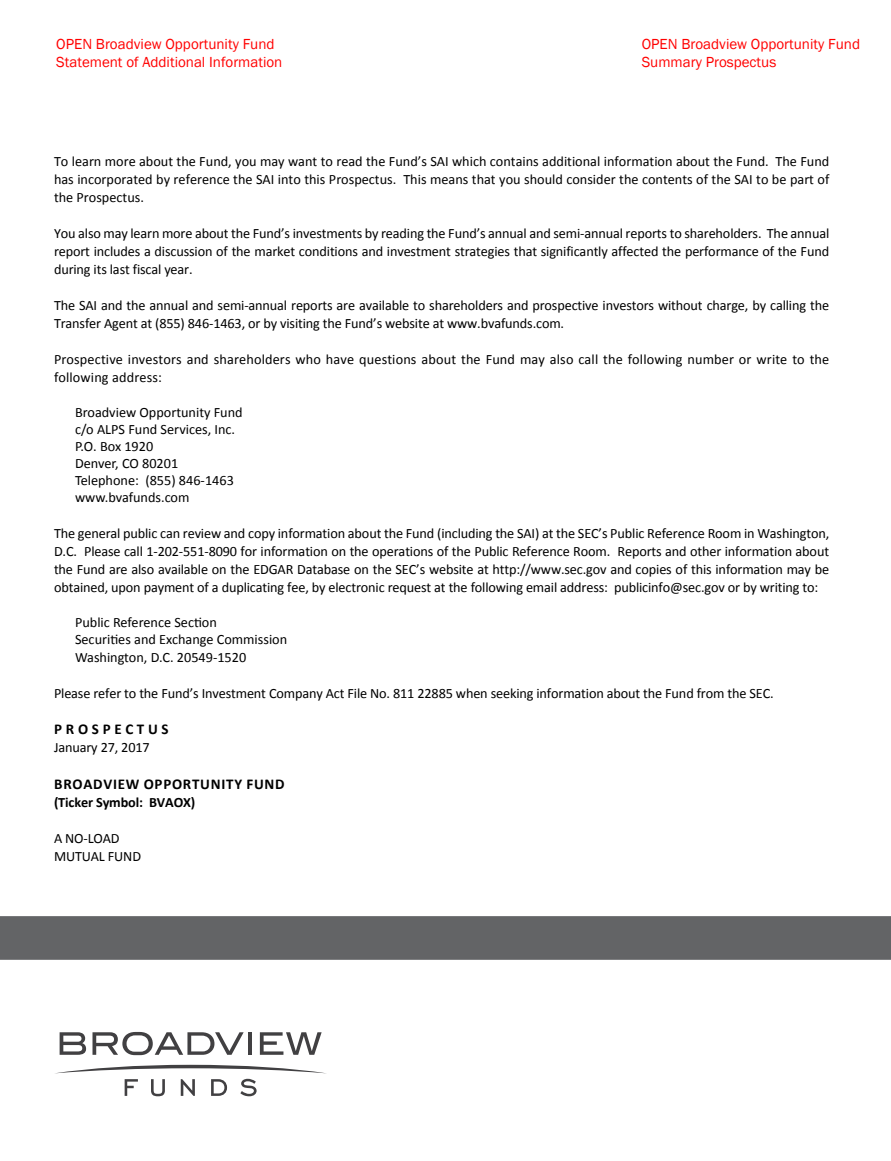
<style>
.page{position:relative;width:891px;height:1161px;background:#fff}
.page>*{position:absolute;margin:0;border:0;box-sizing:border-box;transform-origin:0 0}
.t1{font:15px/18px "Franklin Gothic";color:#f00}
.t2{font:700 15px "Calibri";letter-spacing:.05em;color:#000}
.t3{font:14.25px/18px "Calibri";letter-spacing:-.01em;color:#000}
.t4{font:14.25px/18px "Calibri";letter-spacing:.01em;color:#000}
.t5{font:700 14.25px "Calibri";letter-spacing:-.01em;color:#000}
</style>
<div class="page">
<svg style="left:60px;top:1032px;width:26px;height:23px"></svg>
<hr style="left:249px;top:1032px;width:3px;height:23px;background:#414042">
<svg style="left:260px;top:1032px;width:62px;height:23px"></svg>
<svg style="left:93px;top:1032px;width:151px;height:23px"></svg>
<svg style="left:57px;top:1065px;width:267px;height:8px"></svg>
<svg style="left:125px;top:1079px;width:13px;height:17px"></svg>
<svg style="left:151px;top:1079px;width:14px;height:17px"></svg>
<svg style="left:181px;top:1079px;width:14px;height:17px"></svg>
<svg style="left:211px;top:1079px;width:16px;height:17px"></svg>
<svg style="left:240px;top:1079px;width:17px;height:17px"></svg>
<div style="left:0;top:916px;width:891px;height:44px;background:#636466"></div>
<p class="t1" style="left:56px;top:35px;width:228px">OPEN Broadview Opportunity Fund<br>Statement of Additional Information</p>
<p class="t1" style="left:642px;top:35px;width:220px">OPEN Broadview Opportunity Fund<br>Summary Prospectus</p>
<p class="t3" style="left:54px;top:152px;width:777px;text-align:justify">To learn more about the Fund, you may want to read the Fund’s SAI which contains additional information about the Fund. The Fund has incorporated by reference the SAI into this Prospectus. This means that you should consider the contents of the SAI to be part of the Prospectus.</p>
<p class="t3" style="left:54px;top:224px;width:777px;text-align:justify">You also may learn more about the Fund’s investments by reading the Fund’s annual and semi-annual reports to shareholders. The annual report includes a discussion of the market conditions and investment strategies that significantly affected the performance of the Fund during its last fiscal year.</p>
<p class="t3" style="left:54px;top:296px;width:777px">The SAI and the annual and semi-annual reports are available to shareholders and prospective investors without charge, by calling the<br>Transfer Agent at (855) 846-1463, or by visiting the Fund’s website at www.bvafunds.com.</p>
<p class="t4" style="left:54px;top:350px;width:777px">Prospective investors and shareholders who have questions about the Fund may also call the following number or write to the following address:</p>
<p class="t3" style="left:75px;top:404px;width:169px;line-height:17.1px">Broadview Opportunity Fund c/o ALPS Fund Services, Inc.<br>P.O. Box 1920<br>Denver, CO 80201<br>Telephone: (855) 846-1463 www.bvafunds.com</p>
<p class="t3" style="left:54px;top:525px;width:777px;text-align:justify">The general public can review and copy information about the Fund (including the SAI) at the SEC’s Public Reference Room in Washington, D.C. Please call 1-202-551-8090 for information on the operations of the Public Reference Room. Reports and other information about the Fund are also available on the EDGAR Database on the SEC’s website at http://www.sec.gov and copies of this information may be obtained, upon payment of a duplicating fee, by electronic request at the following email address: publicinfo@sec.gov or by writing to:</p>
<p class="t3" style="left:75px;top:614px;width:214px;line-height:17.1px">Public Reference Section<br>Securities and Exchange Commission<br>Washington, D.C. 20549-1520</p>
<p class="t3" style="left:54px;top:684px;width:721px">Please refer to the Fund’s Investment Company Act File No. 811 22885 when seeking information about the Fund from the SEC.</p>
<p class="t2" style="left:54px;top:720px;width:116px">P R O S P E C T U S</p>
<p class="t3" style="left:54px;top:739px;width:97px">January 27, 2017</p>
<p class="t2" style="left:54px;top:775px;width:232px">BROADVIEW OPPORTUNITY FUND</p>
<p class="t5" style="left:54px;top:793px;width:143px">(Ticker Symbol: BVAOX)</p>
<p class="t3" style="left:54px;top:829px;width:89px">A NO-LOAD<br>MUTUAL FUND</p>
</div>
